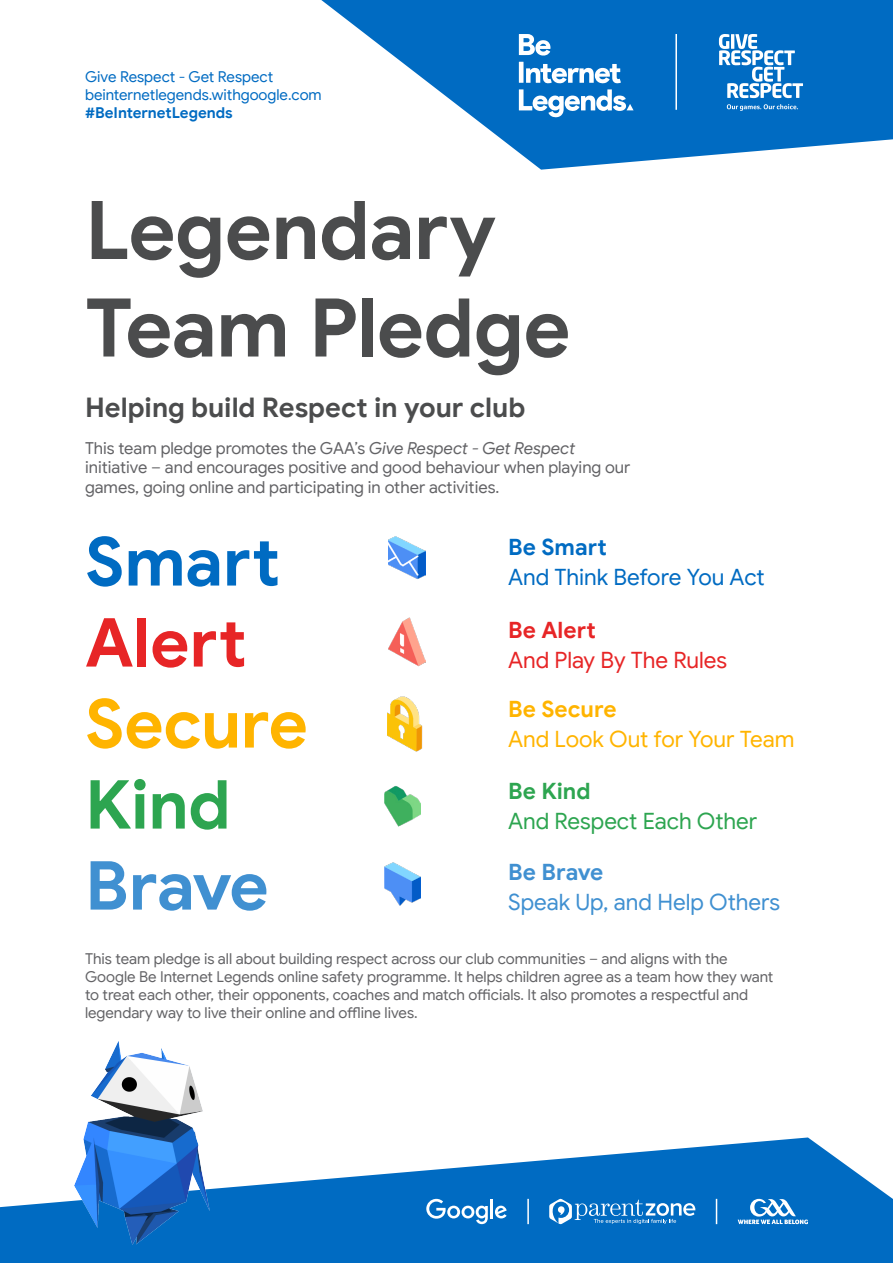
<style>
.page{position:relative;width:893px;height:1263px;background:#fff}
.page>*{position:absolute;margin:0;border:0;box-sizing:border-box;transform-origin:0 0}
.t1{font:700 81px/97.5px "Google Sans";letter-spacing:-.01em;color:#4b4c4d}
.t2{font:700 67.5px "Google Sans";letter-spacing:-.01em;color:#ffb400}
.t3{font:700 67.5px "Google Sans";color:#006bc2}
.t4{font:700 67.5px "Google Sans";color:#e72526}
.t5{font:700 67.5px "Google Sans";letter-spacing:-.02em;color:#4090d1}
.t6{font:700 67.5px "Google Sans";color:#2da550}
.t7{font:700 27px "Google Sans";color:#4b4c4d}
.t8{font:22.5px "Google Sans";color:#ffb400}
.t9{font:22.5px "Google Sans";color:#4090d1}
.t10{font:22.5px "Google Sans";letter-spacing:-.005em;color:#006bc2}
.t11{font:22.5px "Google Sans";color:#2da550}
.t12{font:22.5px "Google Sans";color:#e72526}
.t13{font:700 22.5px "Google Sans";color:#ffb400}
.t14{font:700 22.5px "Google Sans";letter-spacing:.005em;color:#006bc2}
.t15{font:700 22.5px "Google Sans";letter-spacing:.005em;color:#e72526}
.t16{font:700 22.5px "Google Sans";color:#4090d1}
.t17{font:700 22.5px "Google Sans";color:#2da550}
.t18{font:16.5px/19.8px "Google Sans";color:#636366}
.t19{font:15px/18px "Google Sans";color:#636366}
.t20{font:15px "Google Sans";color:#006bc2}
.t21{font:700 15px "Google Sans";color:#006bc2}
.s1{font-style:italic}
</style>
<div class="page">
<svg style="left:0;top:1137px;width:893px;height:126px;fill:#006bc2"></svg>
<img style="left:62px;top:1041px;width:167px;height:222px">
<svg style="left:321px;top:0;width:572px;height:170px;fill:#006bc2"></svg>
<img style="left:389px;top:617px;width:36px;height:50px">
<img style="left:389px;top:536px;width:36px;height:43px">
<img style="left:388px;top:696px;width:35px;height:56px">
<img style="left:384px;top:862px;width:37px;height:44px">
<img style="left:384px;top:786px;width:37px;height:41px">
<hr style="left:527px;top:1199px;width:2px;height:25px;background:#fff">
<svg style="left:426px;top:1199px;width:62px;height:25px"></svg>
<hr style="left:490px;top:1199px;width:3px;height:19px;background:#fff">
<svg style="left:495px;top:1206px;width:12px;height:12px"></svg>
<svg style="left:549px;top:1198px;width:146px;height:26px;background:#3e8fd0"></svg>
<svg style="left:716px;top:1199px;width:1px;height:25px"></svg>
<svg style="left:738px;top:1199px;width:70px;height:25px"></svg>
<svg style="left:519px;top:34px;width:31px;height:22px"></svg>
<svg style="left:519px;top:62px;width:102px;height:21px"></svg>
<svg style="left:519px;top:89px;width:115px;height:28px"></svg>
<hr style="left:675px;top:34px;width:2px;height:76px;background:#fff">
<svg style="left:719px;top:34px;width:84px;height:64px"></svg>
<svg style="left:727px;top:104px;width:71px;height:7px"></svg>
<p class="t20" style="left:85px;top:68px;width:190px">Give Respect - Get Respect</p>
<p class="t20" style="left:85px;top:86px;width:238px">beinternetlegends.withgoogle.com</p>
<p class="t21" style="left:85px;top:104px;width:149px">#BeInternetLegends</p>
<p class="t1" style="left:85px;top:183px;width:487px">Legendary<br>Team Pledge</p>
<p class="t7" style="left:85px;top:391px;width:442px">Helping build Respect in your club</p>
<p class="t18" style="left:85px;top:438px;width:547px">This team pledge promotes the GAA’s <span class="s1">Give Respect - Get Respect </span>initiative – and encourages positive and good behaviour when playing our games, going online and participating in other activities.</p>
<p class="t3" style="left:85px;top:520px;width:197px">Smart</p>
<p class="t4" style="left:85px;top:601px;width:163px">Alert</p>
<p class="t2" style="left:85px;top:682px;width:225px">Secure</p>
<p class="t6" style="left:85px;top:763px;width:147px">Kind</p>
<p class="t5" style="left:85px;top:844px;width:185px">Brave</p>
<p class="t14" style="left:508px;top:533px;width:100px">Be Smart</p>
<p class="t10" style="left:508px;top:563px;width:258px">And Think Before You Act</p>
<p class="t15" style="left:508px;top:616px;width:89px">Be Alert</p>
<p class="t12" style="left:508px;top:646px;width:221px">And Play By The Rules</p>
<p class="t13" style="left:508px;top:695px;width:110px">Be Secure</p>
<p class="t8" style="left:508px;top:725px;width:288px">And Look Out for Your Team</p>
<p class="t17" style="left:508px;top:777px;width:84px">Be Kind</p>
<p class="t11" style="left:508px;top:807px;width:250px">And Respect Each Other</p>
<p class="t16" style="left:508px;top:858px;width:97px">Be Brave</p>
<p class="t9" style="left:508px;top:888px;width:273px">Speak Up, and Help Others</p>
<p class="t19" style="left:85px;top:950px;width:690px">This team pledge is all about building respect across our club communities – and aligns with the Google Be Internet Legends online safety programme. It helps children agree as a team how they want to treat each other, their opponents, coaches and match officials. It also promotes a respectful and legendary way to live their online and offline lives.</p>
</div>
